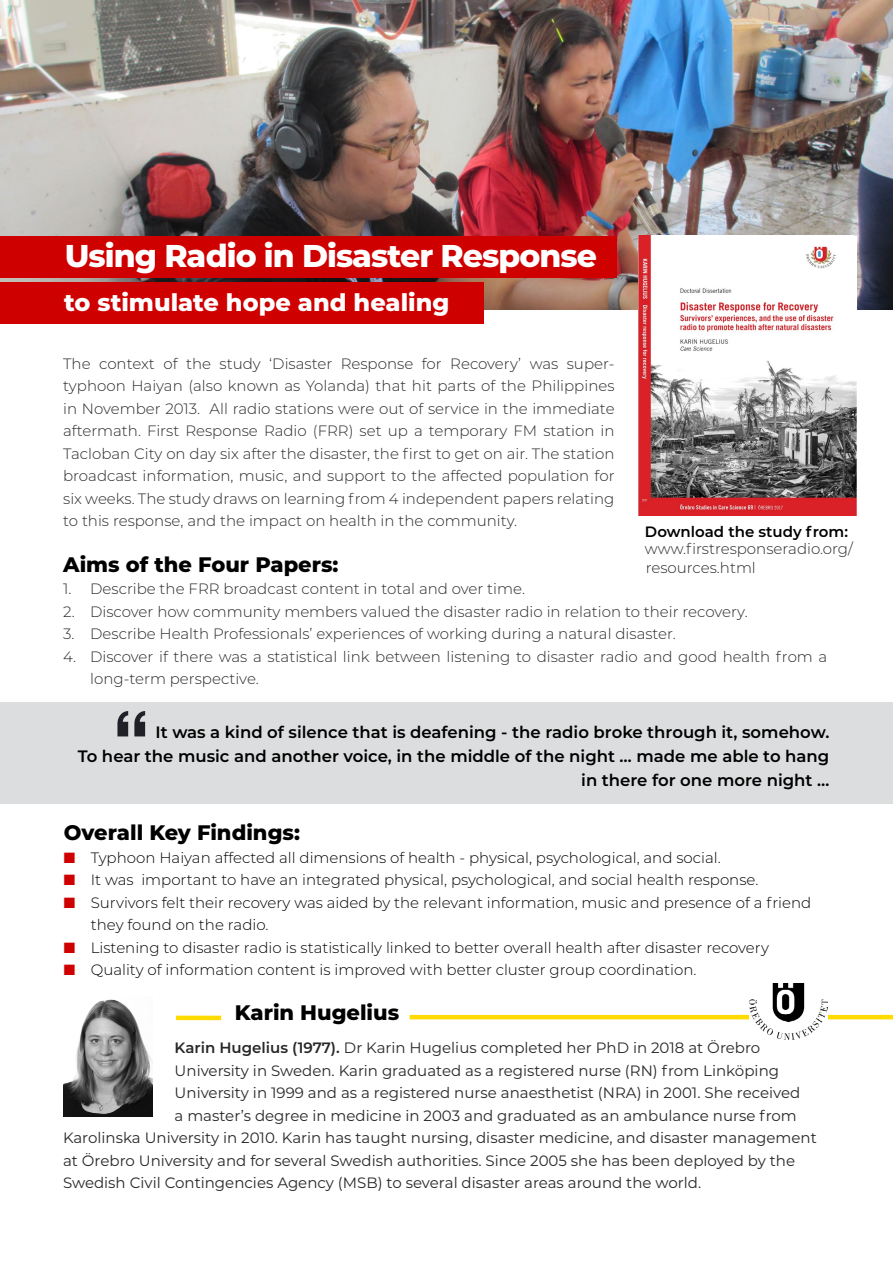
<style>
.page{position:relative;width:893px;height:1263px;background:#fff}
.page>*{position:absolute;margin:0;border:0;box-sizing:border-box;transform-origin:0 0}
.t1{font:800 31.5px "Montserrat";letter-spacing:-.03em;color:#fff}
.t2{font:800 24px "Montserrat";color:#fff}
.t3{font:800 21px "Montserrat";color:#000}
.t4{font:600 16.5px/24px "Montserrat";color:#000;text-align:right}
.t5{font:300 15px/22.5px "Montserrat";color:#292829;text-align:justify}
.t6{font:15px "Montserrat";color:#292829}
.t7{font:300 15px/22.5px "Montserrat";color:#000}
.t8{font:600 15px "Montserrat";color:#000}
.s1{color:#ce0000}
.s2{font-weight:600}
</style>
<div class="page">
<img style="left:0;top:0;width:893px;height:310px">
<img style="left:638px;top:236px;width:218px;height:279px">
<div style="left:0;top:283px;width:483px;height:41px;background:#ce0000"></div>
<div style="left:0;top:236px;width:617px;height:42px;background:#ce0000"></div>
<img style="left:64px;top:999px;width:89px;height:117px">
<hr style="left:176px;top:1016px;width:45px;height:4px;background:#ffdb00">
<hr style="left:410px;top:1015px;width:483px;height:4px;background:#ffdb00">
<div style="left:0;top:703px;width:893px;height:101px;background:#dcddde"></div>
<svg style="left:117px;top:711px;width:28px;height:25px"></svg>
<img style="left:749px;top:983px;width:78px;height:57px">
<h1 class="t1" style="left:65px;top:232px;width:534px">Using Radio in Disaster Response</h1>
<h2 class="t2" style="left:64px;top:285px;width:387px">to stimulate hope and healing</h2>
<p class="t5" style="left:63px;top:351px;width:553px">The context of the study ‘Disaster Response for Recovery’ was super&shy;typhoon Haiyan (also known as Yolanda) that hit parts of the Philippines in November 2013. All radio stations were out of service in the immediate aftermath. First Response Radio (FRR) set up a temporary FM station in Tacloban City on day six after the disaster, the first to get on air. The station broadcast information, music, and support to the affected population for six weeks. The study draws on learning from 4 independent papers relating to this response, and the impact on health in the community.</p>
<h3 class="t3" style="left:63px;top:549px;width:277px">Aims of the Four Papers:</h3>
<p class="t5" style="left:63px;top:577px;width:463px">1. Describe the FRR broadcast content in total and over time.</p>
<p class="t5" style="left:63px;top:600px;width:686px">2. Discover how community members valued the disaster radio in relation to their recovery.</p>
<p class="t5" style="left:63px;top:622px;width:614px">3. Describe Health Professionals’ experiences of working during a natural disaster.</p>
<p class="t5" style="left:90px;top:645px;width:739px;text-indent:-27px">4. Discover if there was a statistical link between listening to disaster radio and good health from a long-term perspective.</p>
<p class="t8" style="left:645px;top:521px;width:205px">Download the study from:</p>
<p class="t5" style="left:646px;top:555px;width:112px">resources.html</p>
<p class="t5" style="left:645px;top:537px;width:209px">www.firstresponseradio.org/</p>
<p class="t4" style="left:78px;top:720px;width:753px">It was a kind of silence that is deafening - the radio broke through it, somehow.<br>To hear the music and another voice, in the middle of the night … made me able to hang in there for one more night …</p>
<h3 class="t3" style="left:64px;top:818px;width:238px">Overall Key Findings:</h3>
<p class="t7" style="left:64px;top:846px;width:658px"><span class="s1">■</span> Typhoon Haiyan affected all dimensions of health - physical, psychological, and social.</p>
<p class="t7" style="left:64px;top:868px;width:696px"><span class="s1">■</span> It was important to have an integrated physical, psychological, and social health response.</p>
<p class="t7" style="left:91px;top:891px;width:722px;text-indent:-27px"><span class="s1">■</span> Survivors felt their recovery was aided by the relevant information, music and presence of a friend they found on the radio.</p>
<p class="t7" style="left:64px;top:936px;width:707px"><span class="s1">■</span> Listening to disaster radio is statistically linked to better overall health after disaster recovery</p>
<p class="t7" style="left:64px;top:958px;width:634px"><span class="s1">■</span> Quality of information content is improved with better cluster group coordination.</p>
<h3 class="t3" style="left:235px;top:997px;width:166px">Karin Hugelius</h3>
<p class="t6" style="left:175px;top:1037px;width:587px"><span class="s2">Karin Hugelius (1977).</span> Dr Karin Hugelius completed her PhD in 2018 at Ӧrebro</p>
<p class="t6" style="left:175px;top:1060px;width:606px">University in Sweden. Karin graduated as a registered nurse (RN) from Linkӧping</p>
<p class="t6" style="left:175px;top:1082px;width:627px">University in 1999 and as a registered nurse anaesthetist (NRA) in 2001. She received</p>
<p class="t6" style="left:175px;top:1105px;width:624px">a master’s degree in medicine in 2003 and graduated as an ambulance nurse from</p>
<p class="t6" style="left:63px;top:1127px;width:755px">Karolinska University in 2010. Karin has taught nursing, disaster medicine, and disaster management</p>
<p class="t6" style="left:63px;top:1150px;width:734px">at Ӧrebro University and for several Swedish authorities. Since 2005 she has been deployed by the</p>
<p class="t6" style="left:63px;top:1172px;width:640px">Swedish Civil Contingencies Agency (MSB) to several disaster areas around the world.</p>
</div>
